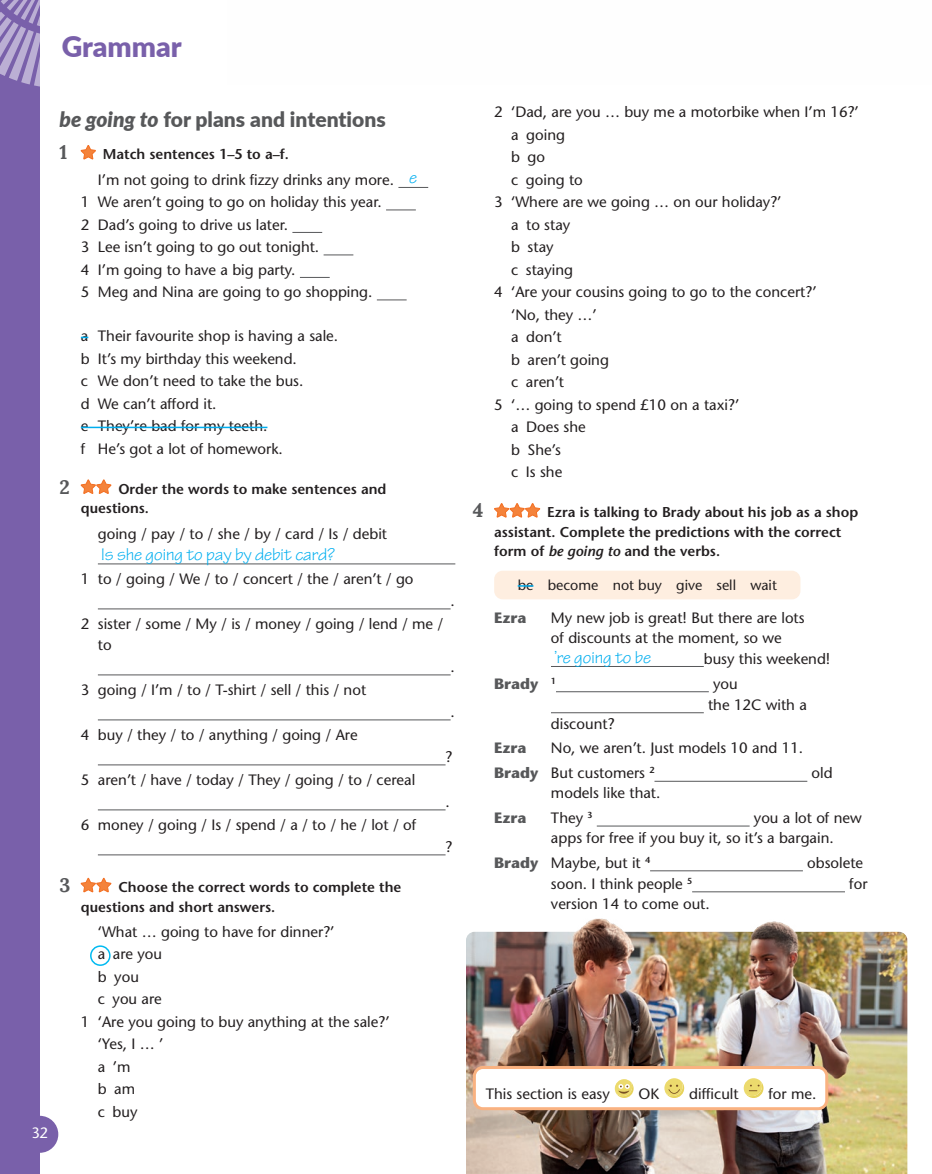
<style>
.page{position:relative;width:932px;height:1174px;background:#fff}
.page>*{position:absolute;margin:0;border:0;box-sizing:border-box;transform-origin:0 0}
.t1{font:800 28.5px "Lato";color:#7960aa}
.t2{font:800 21px "Lato";color:#57585a}
.t3{font:700 19.5px "Lora";color:#57585a}
.t4{font:18px "Tekton Pro";color:#00aeef}
.t5{font:500 15px/22.5px "Stone Sans Std";color:#231f20}
.t6{font:700 15px "Stone Sans Std";color:#57585a}
.t7{font:500 15px "Stone Sans Std";color:#fff}
.t8{font:600 14.25px/19.5px "Stone Sans Std";color:#231f20}
.t9{font:500 14.25px "Stone Sans Std";color:#231f20}
.s1{font-style:italic}
.s2{font-family:"Tekton Pro";font-weight:400;font-size:18px;color:#00aeef}
.s3{font-weight:700;color:#57585a}
</style>
<div class="page">
<div style="left:0;top:0;width:40px;height:1174px;background:#7960aa"></div>
<svg style="left:0;top:0;width:40px;height:87px"></svg>
<svg style="left:80px;top:145px;width:16px;height:15px"></svg>
<hr style="left:398px;top:187px;width:30px;height:1px;background:#57585a">
<svg style="left:386px;top:209px;width:29px;height:1px"></svg>
<hr style="left:292px;top:232px;width:30px;height:1px;background:#57585a">
<hr style="left:323px;top:254px;width:30px;height:1px;background:#57585a">
<svg style="left:300px;top:277px;width:29px;height:1px"></svg>
<svg style="left:377px;top:299px;width:29px;height:1px"></svg>
<hr style="left:81px;top:427px;width:186px;height:1px;background:#00aeef">
<svg style="left:80px;top:479px;width:32px;height:15px"></svg>
<hr style="left:98px;top:563px;width:357px;height:1px;background:#57585a">
<hr style="left:98px;top:608px;width:352px;height:1px;background:#57585a">
<hr style="left:98px;top:674px;width:352px;height:1px;background:#57585a">
<hr style="left:98px;top:719px;width:352px;height:1px;background:#57585a">
<hr style="left:98px;top:764px;width:347px;height:1px;background:#57585a">
<hr style="left:98px;top:809px;width:347px;height:1px;background:#57585a">
<hr style="left:98px;top:854px;width:347px;height:1px;background:#57585a">
<svg style="left:80px;top:877px;width:32px;height:16px"></svg>
<div style="left:90px;top:945px;width:21px;height:21px;border:2px solid #00baf1;border-radius:50%"></div>
<svg style="left:494px;top:503px;width:46px;height:15px"></svg>
<div style="left:494px;top:570px;width:306px;height:29px;background:#feeee0;border-radius:9px"></div>
<svg style="left:517px;top:585px;width:16px;height:1px"></svg>
<hr style="left:550px;top:666px;width:153px;height:1px;background:#57585a">
<hr style="left:556px;top:691px;width:152px;height:1px;background:#57585a">
<hr style="left:550px;top:712px;width:153px;height:1px;background:#57585a">
<hr style="left:654px;top:781px;width:153px;height:1px;background:#57585a">
<hr style="left:596px;top:825px;width:153px;height:1px;background:#57585a">
<hr style="left:650px;top:870px;width:152px;height:1px;background:#57585a">
<hr style="left:692px;top:891px;width:152px;height:1px;background:#57585a">
<img style="left:466px;top:931px;width:441px;height:243px">
<img style="left:561px;top:918px;width:245px;height:56px">
<div style="left:21px;top:1115px;width:37px;height:37px;background:#7960aa;border-radius:50%"></div>
<div style="left:474px;top:1067px;width:352px;height:41px;background:#fff;border-radius:9px"></div>
<svg style="left:614px;top:1079px;width:20px;height:19px"></svg>
<svg style="left:664px;top:1078px;width:20px;height:20px"></svg>
<svg style="left:743px;top:1078px;width:21px;height:20px"></svg>
<div style="left:472px;top:1066px;width:356px;height:44px;border:3px solid #f9b281;border-radius:9px"></div>
<h1 class="t1" style="left:62px;top:25px;width:121px">Grammar</h1>
<p class="t7" style="left:31px;top:1124px;width:18px">32</p>
<h2 class="t2" style="left:60px;top:104px;width:327px"><span class="s1">be going to</span> for plans and intentions</h2>
<h3 class="t3" style="left:60px;top:136px;width:9px">1</h3>
<p class="t8" style="left:103px;top:145px;width:187px">Match sentences 1–5 to a–f.</p>
<p class="t5" style="left:81px;top:168px;width:338px;text-indent:17px">I’m not going to drink fizzy drinks any more. <span class="s2">e </span>1 We aren’t going to go on holiday this year.<br>2 Dad’s going to drive us later.<br>3 Lee isn’t going to go out tonight.<br>4 I’m going to have a big party.<br>5 Meg and Nina are going to go shopping.</p>
<p class="t5" style="left:81px;top:325px;width:259px">a Their favourite shop is having a sale. b It’s my birthday this weekend.<br>c We don’t need to take the bus.<br>d We can’t afford it.<br>e They’re bad for my teeth.<br>f He’s got a lot of homework.</p>
<h3 class="t3" style="left:60px;top:470px;width:12px">2</h3>
<p class="t8" style="left:81px;top:479px;width:307px;text-indent:37px">Order the words to make sentences and questions.</p>
<p class="t5" style="left:98px;top:522px;width:290px">going / pay / to / she / by / card / Is / debit</p>
<p class="t4" style="left:101px;top:544px;width:235px">Is she going to pay by debit card?</p>
<p class="t5" style="left:81px;top:567px;width:334px">1 to / going / We / to / concert / the / aren’t / go</p>
<p class="t5" style="left:98px;top:613px;width:347px;line-height:21px;text-indent:-17px">2 sister / some / My / is / money / going / lend / me / to</p>
<p class="t5" style="left:81px;top:678px;width:287px">3 going / I’m / to / T-shirt / sell / this / not</p>
<p class="t5" style="left:81px;top:723px;width:278px">4 buy / they / to / anything / going / Are</p>
<p class="t5" style="left:450px;top:589px;width:6px">.</p>
<p class="t5" style="left:450px;top:655px;width:6px">.</p>
<p class="t5" style="left:450px;top:700px;width:6px">.</p>
<p class="t5" style="left:81px;top:768px;width:336px">5 aren’t / have / today / They / going / to / cereal</p>
<p class="t5" style="left:81px;top:813px;width:337px">6 money / going / Is / spend / a / to / he / lot / of</p>
<h3 class="t3" style="left:60px;top:868px;width:12px">3</h3>
<p class="t8" style="left:81px;top:877px;width:322px;text-indent:37px">Choose the correct words to complete the questions and short answers.</p>
<p class="t5" style="left:98px;top:920px;width:238px">‘What … going to have for dinner?’</p>
<p class="t5" style="left:98px;top:943px;width:66px">a are you</p>
<p class="t5" style="left:98px;top:965px;width:43px">b you</p>
<p class="t5" style="left:98px;top:988px;width:65px">c you are</p>
<p class="t5" style="left:81px;top:1010px;width:310px">1 ‘Are you going to buy anything at the sale?’</p>
<p class="t5" style="left:98px;top:1033px;width:67px">‘Yes, I … ’</p>
<p class="t5" style="left:98px;top:1055px;width:34px">a ’m</p>
<p class="t5" style="left:98px;top:1078px;width:39px">b am</p>
<p class="t5" style="left:98px;top:1100px;width:41px">c buy</p>
<p class="t5" style="left:445px;top:745px;width:8px">?</p>
<p class="t5" style="left:445px;top:790px;width:6px">.</p>
<p class="t5" style="left:445px;top:835px;width:8px">?</p>
<p class="t5" style="left:494px;top:101px;width:366px">2 ‘Dad, are you … buy me a motorbike when I’m 16?’</p>
<p class="t5" style="left:511px;top:123px;width:55px">a going</p>
<p class="t5" style="left:511px;top:146px;width:35px">b go</p>
<p class="t5" style="left:511px;top:168px;width:73px">c going to</p>
<p class="t5" style="left:494px;top:191px;width:289px">3 ‘Where are we going … on our holiday?’</p>
<p class="t5" style="left:511px;top:213px;width:61px">a to stay</p>
<p class="t5" style="left:511px;top:236px;width:44px">b stay</p>
<p class="t5" style="left:511px;top:258px;width:63px">c staying</p>
<p class="t5" style="left:494px;top:281px;width:324px">4 ‘Are your cousins going to go to the concert?’</p>
<p class="t5" style="left:511px;top:303px;width:87px">‘No, they …’</p>
<p class="t5" style="left:511px;top:326px;width:52px">a don’t</p>
<p class="t5" style="left:511px;top:348px;width:99px">b aren’t going</p>
<p class="t5" style="left:511px;top:371px;width:54px">c aren’t</p>
<p class="t5" style="left:494px;top:393px;width:246px">5 ‘… going to spend £10 on a taxi?’</p>
<p class="t5" style="left:511px;top:416px;width:76px">a Does she</p>
<p class="t5" style="left:511px;top:438px;width:51px">b She’s</p>
<p class="t5" style="left:511px;top:461px;width:53px">c Is she</p>
<h3 class="t3" style="left:472px;top:494px;width:12px">4</h3>
<p class="t8" style="left:494px;top:503px;width:365px;text-indent:53px">Ezra is talking to Brady about his job as a shop assistant. Complete the predictions with the correct form of <span class="s1">be going to</span> and the verbs.</p>
<p class="t9" style="left:517px;top:576px;width:260px">be become not buy give sell wait</p>
<p class="t6" style="left:494px;top:609px;width:34px">Ezra</p>
<p class="t5" style="left:551px;top:608px;width:255px;line-height:19.5px">My new job is great! But there are lots of discounts at the moment, so we</p>
<p class="t4" style="left:554px;top:646px;width:98px">’re going to be</p>
<p class="t5" style="left:703px;top:647px;width:128px">busy this weekend!</p>
<p class="t6" style="left:494px;top:674px;width:63px">Brady <sup>1</sup></p>
<p class="t5" style="left:708px;top:673px;width:100px;line-height:21px;text-indent:5px">you<br>the 12C with a</p>
<p class="t5" style="left:550px;top:713px;width:65px">discount?</p>
<p class="t6" style="left:494px;top:739px;width:34px">Ezra</p>
<p class="t5" style="left:494px;top:735px;width:310px;line-height:25.2px;text-indent:57px">No, we aren’t. Just models 10 and 11.<br><span class="s3">Brady</span> But customers <sup>2</sup></p>
<p class="t5" style="left:811px;top:762px;width:23px">old</p>
<p class="t5" style="left:551px;top:781px;width:111px">models like that.</p>
<p class="t6" style="left:494px;top:809px;width:34px">Ezra</p>
<p class="t5" style="left:551px;top:806px;width:43px">They <sup>3</sup></p>
<p class="t5" style="left:550px;top:808px;width:312px;line-height:19.5px;text-indent:203px">you a lot of new apps for free if you buy it, so it’s a bargain.</p>
<p class="t5" style="left:494px;top:851px;width:157px"><span class="s3">Brady</span> Maybe, but it <sup>4</sup></p>
<p class="t5" style="left:807px;top:851px;width:57px">obsolete</p>
<p class="t5" style="left:551px;top:872px;width:143px">soon. I think people <sup>5</sup></p>
<p class="t5" style="left:849px;top:872px;width:20px">for</p>
<p class="t5" style="left:551px;top:892px;width:160px">version 14 to come out.</p>
<p class="t5" style="left:485px;top:1082px;width:125px">This section is easy</p>
<p class="t5" style="left:638px;top:1082px;width:22px">OK</p>
<p class="t5" style="left:689px;top:1082px;width:51px">difficult</p>
<p class="t5" style="left:768px;top:1082px;width:49px">for me.</p>
</div>
